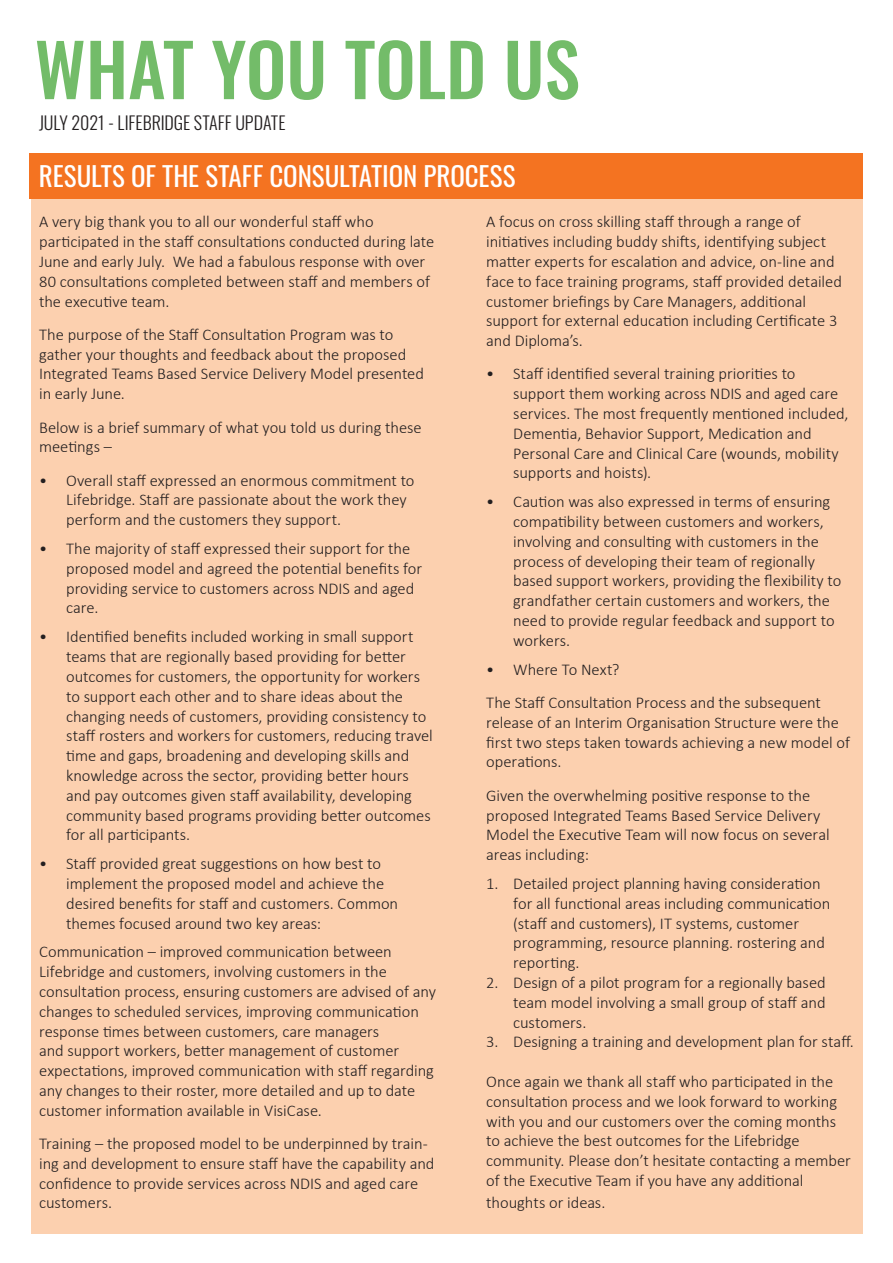
<style>
.page{position:relative;width:893px;height:1263px;background:#fff}
.page>*{position:absolute;margin:0;border:0;box-sizing:border-box;transform-origin:0 0}
.t1{font:500 72px "Oswald";color:#73bc69}
.t2{font:27px "Oswald";letter-spacing:-.005em;color:#fff}
.t3{font:300 18px "Oswald";letter-spacing:-.005em;color:#231f20}
.t4{font:300 16.5px/19.8px "Calibri";letter-spacing:-.005em;color:#231f20}
</style>
<div class="page">
<div style="left:31px;top:154px;width:831px;height:1079px;background:#fcd0af"></div>
<div style="left:30px;top:153px;width:833px;height:45px;background:#f47321"></div>
<p class="t1" style="left:35px;top:32px;width:547px">WHAT YOU TOLD US</p>
<p class="t3" style="left:39px;top:107px;width:248px">JULY 2021 - LIFEBRIDGE STAFF UPDATE</p>
<p class="t2" style="left:39px;top:152px;width:478px">RESULTS OF THE STAFF CONSULTATION PROCESS</p>
<p class="t4" style="left:39px;top:212px;width:397px">A very big thank you to all our wonderful staff who participated in the staff consultations conducted during late June and early July. We had a fabulous response with over 80 consultations completed between staff and members of the executive team.</p>
<p class="t4" style="left:39px;top:324px;width:386px">The purpose of the Staff Consultation Program was to gather your thoughts and feedback about the proposed Integrated Teams Based Service Delivery Model presented in early June.</p>
<p class="t4" style="left:39px;top:417px;width:384px">Below is a brief summary of what you told us during these meetings –</p>
<p class="t4" style="left:66px;top:470px;width:350px;text-indent:-27px">• Overall staff expressed an enormous commitment to<br>Lifebridge. Staff are passionate about the work they perform and the customers they support.</p>
<p class="t4" style="left:66px;top:538px;width:358px;text-indent:-27px">• The majority of staff expressed their support for the proposed model and agreed the potential benefits for providing service to customers across NDIS and aged care.</p>
<p class="t4" style="left:66px;top:627px;width:368px;text-indent:-27px">• Identified benefits included working in small support teams that are regionally based providing for better outcomes for customers, the opportunity for workers to support each other and to share ideas about the changing needs of customers, providing consistency to staff rosters and workers for customers, reducing travel time and gaps, broadening and developing skills and knowledge across the sector, providing better hours and pay outcomes given staff availability, developing community based programs providing better outcomes for all participants.</p>
<p class="t4" style="left:66px;top:853px;width:334px;text-indent:-27px">• Staff provided great suggestions on how best to implement the proposed model and achieve the desired benefits for staff and customers. Common themes focused around two key areas:</p>
<p class="t4" style="left:39px;top:942px;width:398px">Communication – improved communication between Lifebridge and customers, involving customers in the consultation process, ensuring customers are advised of any changes to scheduled services, improving communication response times between customers, care managers<br>and support workers, better management of customer expectations, improved communication with staff regarding any changes to their roster, more detailed and up to date customer information available in VisiCase.</p>
<p class="t4" style="left:39px;top:1133px;width:397px">Training – the proposed model to be underpinned by train&shy;ing and development to ensure staff have the capability and confidence to provide services across NDIS and aged care customers.</p>
<p class="t4" style="left:486px;top:212px;width:357px">A focus on cross skilling staff through a range of initiatives including buddy shifts, identifying subject matter experts for escalation and advice, on-line and face to face training programs, staff provided detailed customer briefings by Care Managers, additional support for external education including Certificate 3 and Diploma’s.</p>
<p class="t4" style="left:513px;top:364px;width:337px;text-indent:-27px">• Staff identified several training priorities to support them working across NDIS and aged care services. The most frequently mentioned included, Dementia, Behavior Support, Medication and Personal Care and Clinical Care (wounds, mobility supports and hoists).</p>
<p class="t4" style="left:513px;top:492px;width:330px;text-indent:-27px">• Caution was also expressed in terms of ensuring compatibility between customers and workers, involving and consulting with customers in the process of developing their team of regionally based support workers, providing the flexibility to grandfather certain customers and workers, the need to provide regular feedback and support to workers.</p>
<p class="t4" style="left:486px;top:659px;width:135px">• Where To Next?</p>
<p class="t4" style="left:486px;top:692px;width:365px">The Staff Consultation Process and the subsequent release of an Interim Organisation Structure were the first two steps taken towards achieving a new model of operations.</p>
<p class="t4" style="left:486px;top:785px;width:345px">Given the overwhelming positive response to the proposed Integrated Teams Based Service Delivery Model the Executive Team will now focus on several areas including:</p>
<p class="t4" style="left:513px;top:873px;width:319px;text-indent:-27px">1. Detailed project planning having consideration for all functional areas including communication (staff and customers), IT systems, customer programming, resource planning. rostering and reporting.</p>
<p class="t4" style="left:513px;top:972px;width:314px;text-align:justify;text-indent:-27px">2. Design of a pilot program for a regionally based team model involving a small group of staff and customers.</p>
<p class="t4" style="left:486px;top:1032px;width:369px">3. Designing a training and development plan for staff.</p>
<p class="t4" style="left:486px;top:1071px;width:366px">Once again we thank all staff who participated in the consultation process and we look forward to working with you and our customers over the coming months to achieve the best outcomes for the Lifebridge community. Please don’t hesitate contacting a member of the Executive Team if you have any additional</p>
<p class="t4" style="left:486px;top:1192px;width:121px">thoughts or ideas.</p>
</div>
